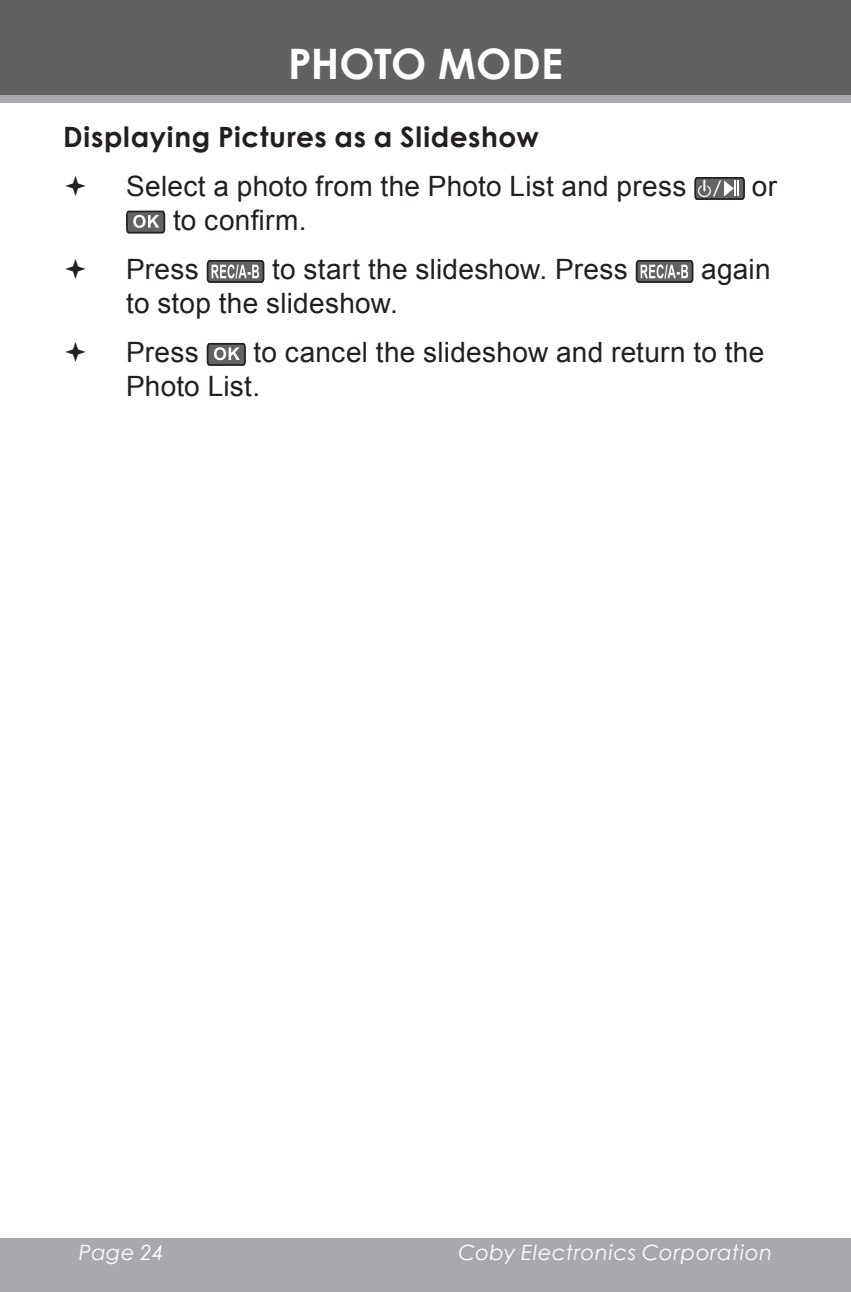
<style>
.page{position:relative;width:851px;height:1292px;background:#fff}
.page>*{position:absolute;margin:0;border:0;box-sizing:border-box;transform-origin:0 0}
.t1{font:700 42px "Century Gothic";color:#fff}
.t2{font:28px/49.4px "Arial";letter-spacing:.01em;color:#231f20}
.t3{font:700 28px "Century Gothic";letter-spacing:.025em;color:#231f20}
.t4{font:italic 21px "Century Gothic";letter-spacing:.03em;color:#fff}
</style>
<div class="page">
<div style="left:0;top:1237px;width:850px;height:55px;background:#a8a9ad"></div>
<div style="left:0;top:94px;width:850px;height:9px;background:#a8a9ad"></div>
<div style="left:0;top:0;width:850px;height:94px;background:#5f6162"></div>
<hr style="left:850px;top:1237px;width:1px;height:55px;background:#a8a9ad">
<hr style="left:850px;top:0;width:1px;height:94px;background:#5f6162">
<svg style="left:694px;top:177px;width:51px;height:23px"></svg>
<svg style="left:126px;top:210px;width:40px;height:24px"></svg>
<svg style="left:206px;top:260px;width:59px;height:23px"></svg>
<svg style="left:635px;top:260px;width:59px;height:23px"></svg>
<svg style="left:206px;top:343px;width:40px;height:23px"></svg>
<h1 class="t1" style="left:288px;top:32px;width:276px">PHOTO MODE</h1>
<p class="t3" style="left:63px;top:116px;width:477px">Displaying Pictures as a Slideshow</p>
<p class="t2" style="left:126px;top:162px;width:562px">Select a photo from the Photo List and press</p>
<p class="t2" style="left:752px;top:162px;width:27px">or</p>
<p class="t2" style="left:126px;top:196px;width:182px;text-indent:47px">to confirm.<br>Press</p>
<p class="t2" style="left:272px;top:245px;width:357px">to start the slideshow. Press</p>
<p class="t2" style="left:701px;top:245px;width:71px">again</p>
<p class="t2" style="left:126px;top:279px;width:273px">to stop the slideshow.<br>Press</p>
<p class="t2" style="left:126px;top:336px;width:639px;line-height:33.6px;text-indent:128px">to cancel the slideshow and return to the<br>Photo List.</p>
<p class="t4" style="left:79px;top:1238px;width:74px">Page 24</p>
<p class="t4" style="left:458px;top:1238px;width:315px">Coby Electronics Corporation</p>
</div>
